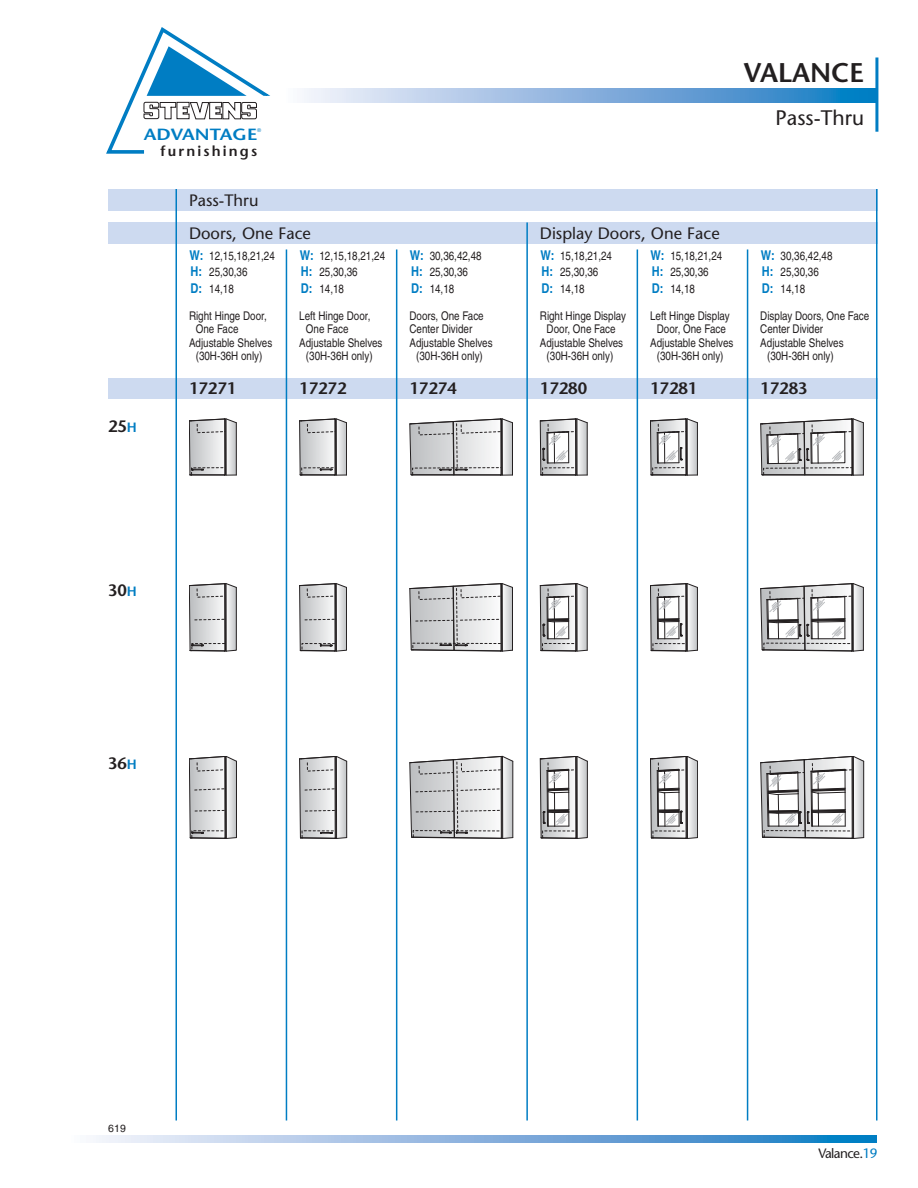
<style>
.page{position:relative;width:918px;height:1188px;background:#fff}
.page>*{position:absolute;margin:0;border:0;box-sizing:border-box;transform-origin:0 0}
.t1{font:600 27px "Stone Sans";color:#231f20}
.t2{font:21px "Stone Sans";color:#231f20}
.t3{font:16.5px "Stone Sans";color:#231f20}
.t4{font:600 16.5px "Stone Sans";color:#231f20}
.t5{font:600 16.2px "Stone Sans";color:#007dc3;scale:1.17 1}
.t6{font:600 14.4px "Stone Sans";letter-spacing:.15em;color:#231f20}
.t7{font:13.5px "Stone Sans";letter-spacing:-.04em;color:#231f20}
.t8{font:condensed 12px/16.5px "Helvetica";color:#231f20}
.t9{font:10.5px "Helvetica";color:#231f20}
.t10{font:5.4px "Stone Sans";color:#007dc3}
.s1{font-size:13.5px;color:#007dc3}
.s2{font-weight:700;font-size:13.5px;color:#007dc3}
.s3{color:#007dc3}
</style>
<div class="page">
<svg style="left:304px;top:89px;width:571px;height:13px;background:#83b2dd"></svg>
<hr style="left:875px;top:57px;width:3px;height:75px;background:#007dc3">
<svg style="left:96px;top:1135px;width:781px;height:7px;background:#83b2dd"></svg>
<svg style="left:106px;top:27px;width:164px;height:127px"></svg>
<div style="left:108px;top:222px;width:770px;height:22px;background:#cddaf0"></div>
<div style="left:108px;top:189px;width:770px;height:22px;background:#cddaf0"></div>
<div style="left:108px;top:378px;width:770px;height:20px;background:#cddaf0"></div>
<hr style="left:286px;top:249px;width:1px;height:871px;background:#007dc3">
<hr style="left:396px;top:249px;width:1px;height:871px;background:#007dc3">
<hr style="left:526px;top:222px;width:2px;height:898px;background:#007dc3">
<hr style="left:637px;top:249px;width:1px;height:871px;background:#007dc3">
<hr style="left:747px;top:249px;width:1px;height:871px;background:#007dc3">
<hr style="left:876px;top:189px;width:2px;height:931px;background:#007dc3">
<hr style="left:176px;top:189px;width:1px;height:931px;background:#007dc3">
<svg style="left:409px;top:418px;width:104px;height:234px"></svg>
<svg style="left:409px;top:755px;width:105px;height:84px"></svg>
<svg style="left:760px;top:418px;width:104px;height:58px"></svg>
<svg style="left:760px;top:583px;width:104px;height:69px"></svg>
<svg style="left:760px;top:756px;width:104px;height:83px"></svg>
<svg style="left:299px;top:418px;width:48px;height:58px;background:#c0c0c1"></svg>
<svg style="left:299px;top:583px;width:48px;height:69px;background:#c1c1c2"></svg>
<svg style="left:299px;top:756px;width:48px;height:83px;background:#c2c2c4"></svg>
<svg style="left:189px;top:418px;width:48px;height:58px"></svg>
<svg style="left:189px;top:583px;width:48px;height:69px;background:#c1c1c2"></svg>
<svg style="left:189px;top:756px;width:48px;height:83px;background:#c1c1c3"></svg>
<svg style="left:650px;top:418px;width:48px;height:58px"></svg>
<svg style="left:650px;top:583px;width:48px;height:69px"></svg>
<svg style="left:650px;top:756px;width:48px;height:83px"></svg>
<svg style="left:540px;top:418px;width:48px;height:58px"></svg>
<svg style="left:540px;top:583px;width:48px;height:69px"></svg>
<svg style="left:540px;top:756px;width:48px;height:83px"></svg>
<h3 class="t5" style="left:144px;top:126px;width:99px">ADVANTAGE</h3>
<p class="t6" style="left:161px;top:144px;width:98px">furnishings</p>
<p class="t10" style="left:257px;top:128px;width:6px">®</p>
<h1 class="t1" style="left:744px;top:59px;width:122px">VALANCE</h1>
<h2 class="t2" style="left:776px;top:107px;width:90px">Pass-Thru</h2>
<h3 class="t4" style="left:108px;top:418px;width:30px">25<span class="s1">H</span></h3>
<h3 class="t3" style="left:189px;top:192px;width:71px">Pass-Thru</h3>
<h3 class="t3" style="left:189px;top:225px;width:124px">Doors, One Face</h3>
<h3 class="t3" style="left:540px;top:225px;width:181px">Display Doors, One Face</h3>
<p class="t8" style="left:189px;top:249px;width:87px"><span class="s2">W:</span> 12,15,18,21,24<br><span class="s2">H:</span> 25,30,36<br><span class="s2">D:</span> 14,18</p>
<p class="t8" style="left:189px;top:309px;width:79px">Right Hinge Door,</p>
<p class="t8" style="left:196px;top:322px;width:44px">One Face</p>
<p class="t8" style="left:189px;top:336px;width:85px">Adjustable Shelves</p>
<p class="t8" style="left:196px;top:349px;width:68px">(30H-36H only)</p>
<h3 class="t4" style="left:189px;top:380px;width:49px">17271</h3>
<p class="t8" style="left:300px;top:249px;width:87px"><span class="s2">W:</span> 12,15,18,21,24<br><span class="s2">H:</span> 25,30,36<br><span class="s2">D:</span> 14,18</p>
<p class="t8" style="left:299px;top:309px;width:73px">Left Hinge Door,</p>
<p class="t8" style="left:306px;top:322px;width:44px">One Face</p>
<p class="t8" style="left:299px;top:336px;width:85px">Adjustable Shelves</p>
<p class="t8" style="left:306px;top:349px;width:68px">(30H-36H only)</p>
<h3 class="t4" style="left:299px;top:380px;width:49px">17272</h3>
<h3 class="t4" style="left:650px;top:380px;width:49px">17281</h3>
<p class="t8" style="left:410px;top:249px;width:73px"><span class="s2">W:</span> 30,36,42,48<br><span class="s2">H:</span> 25,30,36<br><span class="s2">D:</span> 14,18</p>
<p class="t8" style="left:409px;top:309px;width:76px">Doors, One Face</p>
<p class="t8" style="left:409px;top:322px;width:64px">Center Divider</p>
<p class="t8" style="left:409px;top:336px;width:85px">Adjustable Shelves</p>
<p class="t8" style="left:416px;top:349px;width:68px">(30H-36H only)</p>
<p class="t8" style="left:540px;top:249px;width:73px"><span class="s2">W:</span> 15,18,21,24<br><span class="s2">H:</span> 25,30,36<br><span class="s2">D:</span> 14,18</p>
<p class="t8" style="left:540px;top:310px;width:88px;line-height:13.5px;text-align:center">Right Hinge Display<br>Door, One Face<br>Adjustable Shelves (30H-36H only)</p>
<p class="t8" style="left:651px;top:249px;width:73px"><span class="s2">W:</span> 15,18,21,24<br><span class="s2">H:</span> 25,30,36<br><span class="s2">D:</span> 14,18</p>
<p class="t8" style="left:650px;top:310px;width:85px;line-height:13.5px;text-align:center">Left Hinge Display<br>Door, One Face<br>Adjustable Shelves (30H-36H only)</p>
<h3 class="t4" style="left:409px;top:380px;width:49px">17274</h3>
<h3 class="t4" style="left:540px;top:380px;width:49px">17280</h3>
<p class="t8" style="left:761px;top:249px;width:73px"><span class="s2">W:</span> 30,36,42,48<br><span class="s2">H:</span> 25,30,36<br><span class="s2">D:</span> 14,18</p>
<p class="t8" style="left:760px;top:309px;width:111px">Display Doors, One Face</p>
<p class="t8" style="left:760px;top:322px;width:64px">Center Divider</p>
<p class="t8" style="left:760px;top:336px;width:85px">Adjustable Shelves</p>
<p class="t8" style="left:767px;top:349px;width:68px">(30H-36H only)</p>
<h3 class="t4" style="left:760px;top:380px;width:49px">17283</h3>
<h3 class="t4" style="left:108px;top:583px;width:30px">30<span class="s1">H</span></h3>
<h3 class="t4" style="left:108px;top:755px;width:30px">36<span class="s1">H</span></h3>
<p class="t9" style="left:108px;top:1125px;width:20px">619</p>
<p class="t7" style="left:818px;top:1147px;width:61px">Valance.<span class="s3">19</span></p>
</div>
